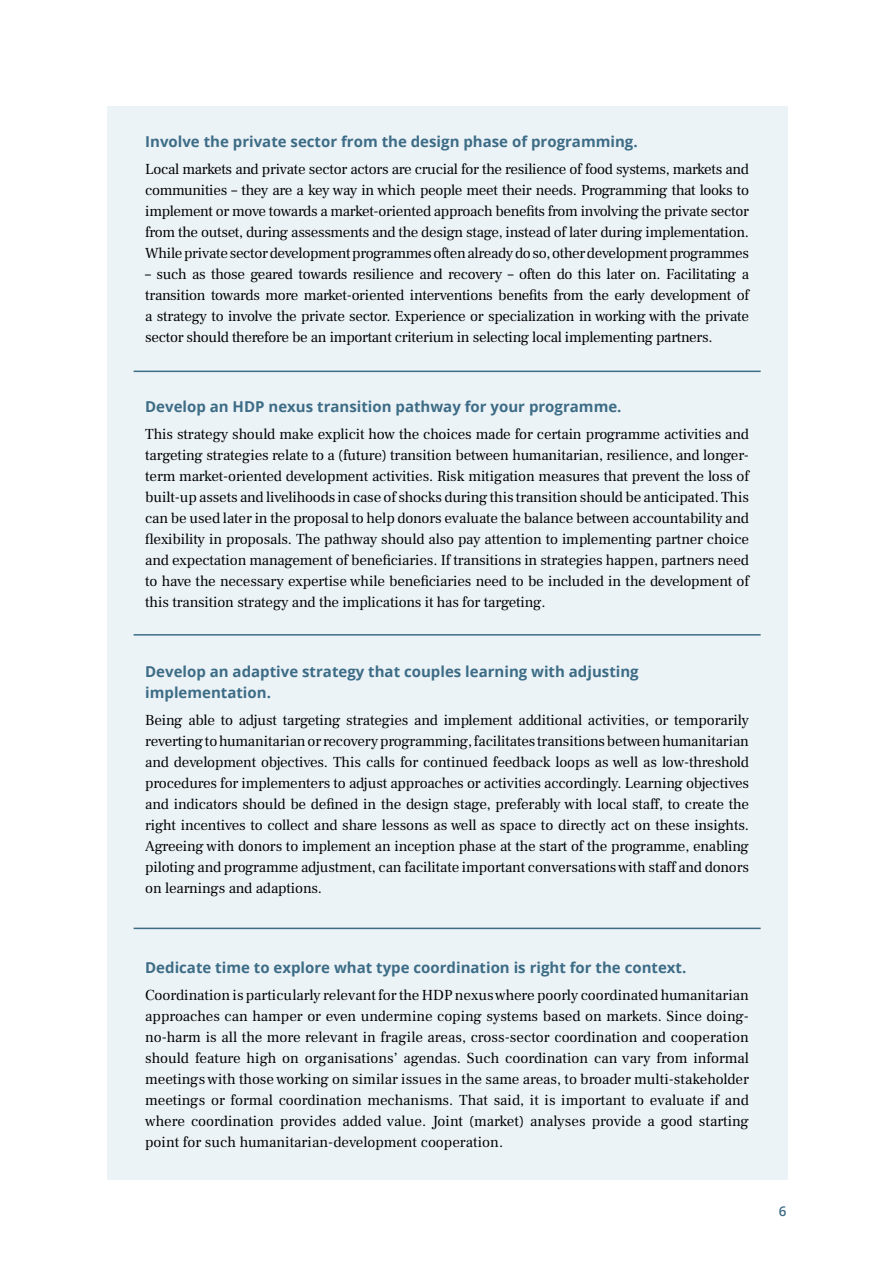
<style>
.page{position:relative;width:893px;height:1263px;background:#fff}
.page>*{position:absolute;margin:0;border:0;box-sizing:border-box;transform-origin:0 0}
.t1{font:15px/21px "Frank Ruhl Libre";letter-spacing:-.02em;color:#000;text-align:justify}
.t2{font:700 15px/21px "Open Sans";color:#3d6c86}
.t3{font:600 13.5px "Open Sans";color:#3f6c86}
</style>
<div class="page">
<div style="left:107px;top:106px;width:680px;height:1074px;background:#ecf3f7"></div>
<hr style="left:134px;top:371px;width:627px;height:1px;background:#3d6c86">
<hr style="left:134px;top:634px;width:627px;height:2px;background:#3d6c86">
<hr style="left:134px;top:928px;width:627px;height:1px;background:#3d6c86">
<p class="t2" style="left:145px;top:131px;width:494px">Involve the private sector from the design phase of programming.</p>
<p class="t1" style="left:145px;top:159px;width:605px">Local markets and private sector actors are crucial for the resilience of food systems, markets and communities – they are a key way in which people meet their needs. Programming that looks to implement or move towards a market-oriented approach benefits from involving the private sector from the outset, during assessments and the design stage, instead of later during implementation.<br>While private sector development programmes often already do so, other development programmes</p>
<p class="t1" style="left:145px;top:264px;width:605px">– such as those geared towards resilience and recovery – often do this later on. Facilitating a transition towards more market-oriented interventions benefits from the early development of a strategy to involve the private sector. Experience or specialization in working with the private sector should therefore be an important criterium in selecting local implementing partners.</p>
<p class="t2" style="left:145px;top:395px;width:478px">Develop an HDP nexus transition pathway for your programme.</p>
<p class="t1" style="left:145px;top:423px;width:605px">This strategy should make explicit how the choices made for certain programme activities and targeting strategies relate to a (future) transition between humanitarian, resilience, and longer&shy;term market-oriented development activities. Risk mitigation measures that prevent the loss of built-up assets and livelihoods in case of shocks during this transition should be anticipated. This can be used later in the proposal to help donors evaluate the balance between accountability and flexibility in proposals. The pathway should also pay attention to implementing partner choice and expectation management of beneficiaries. If transitions in strategies happen, partners need to have the necessary expertise while beneficiaries need to be included in the development of this transition strategy and the implications it has for targeting.</p>
<p class="t2" style="left:145px;top:660px;width:495px">Develop an adaptive strategy that couples learning with adjusting implementation.</p>
<p class="t1" style="left:145px;top:709px;width:605px">Being able to adjust targeting strategies and implement additional activities, or temporarily reverting to humanitarian or recovery programming, facilitates transitions between humanitarian and development objectives. This calls for continued feedback loops as well as low-threshold procedures for implementers to adjust approaches or activities accordingly. Learning objectives and indicators should be defined in the design stage, preferably with local staff, to create the right incentives to collect and share lessons as well as space to directly act on these insights.<br>Agreeing with donors to implement an inception phase at the start of the programme, enabling piloting and programme adjustment, can facilitate important conversations with staff and donors on learnings and adaptions.</p>
<p class="t2" style="left:145px;top:956px;width:543px">Dedicate time to explore what type coordination is right for the context.</p>
<p class="t1" style="left:145px;top:984px;width:605px">Coordination is particularly relevant for the HDP nexus where poorly coordinated humanitarian approaches can hamper or even undermine coping systems based on markets. Since doing&shy;no-harm is all the more relevant in fragile areas, cross-sector coordination and cooperation should feature high on organisations’ agendas. Such coordination can vary from informal meetings with those working on similar issues in the same areas, to broader multi-stakeholder meetings or formal coordination mechanisms. That said, it is important to evaluate if and where coordination provides added value. Joint (market) analyses provide a good starting point for such humanitarian-development cooperation.</p>
<p class="t3" style="left:779px;top:1202px;width:9px">6</p>
</div>
